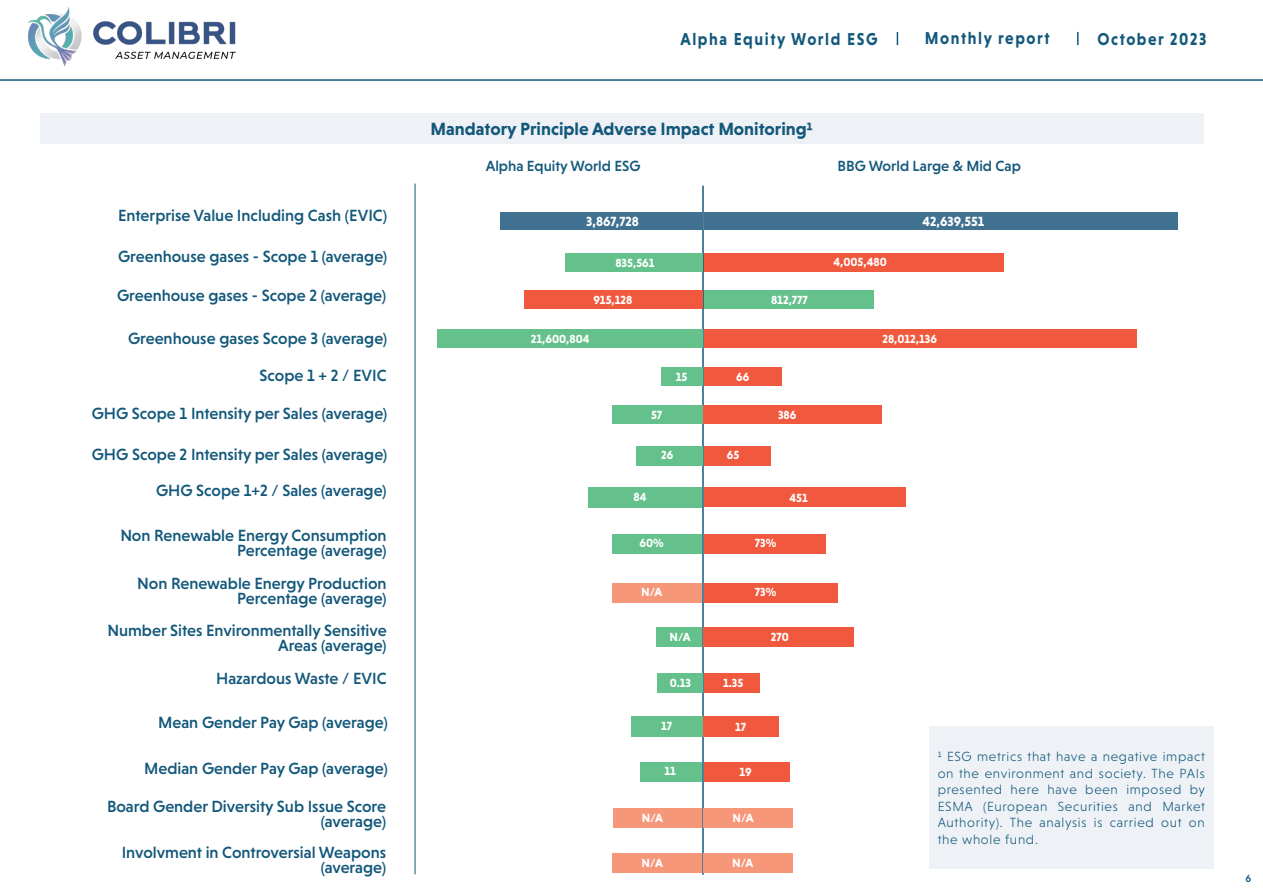
<style>
.page{position:relative;width:1263px;height:893px;background:#fff}
.page>*{position:absolute;margin:0;border:0;box-sizing:border-box;transform-origin:0 0}
.t1{font:700 18px "Niveau Grotesk";color:#13587b}
.t2{font:700 17.55px "Niveau Grotesk";letter-spacing:.1em;color:#13587b;scale:.9 1}
.t3{font:500 16.5px/15px "Niveau Grotesk";color:#13587b;text-align:right}
.t4{font:500 15px "Niveau Grotesk";color:#13587b}
.t5{font:300 13.5px/16.5px "Niveau Grotesk";letter-spacing:.05em;color:#13587b;text-align:justify}
.t6{font:700 13.5px "Niveau Grotesk";color:#fff}
.t7{font:700 12px "Niveau Grotesk";color:#fff}
.t8{font:500 10.5px "Niveau Grotesk";color:#13587b}
</style>
<div class="page">
<svg style="left:1077px;top:32px;width:1px;height:13px"></svg>
<img style="left:28px;top:6px;width:208px;height:60px">
<svg style="left:897px;top:32px;width:1px;height:13px"></svg>
<hr style="left:0;top:79px;width:1263px;height:2px;background:#13587b">
<div style="left:40px;top:113px;width:1163px;height:31px;background:#eef2f6"></div>
<hr style="left:415px;top:184px;width:1px;height:690px;background:#13587b">
<div style="left:929px;top:726px;width:284px;height:142px;background:#eef2f6"></div>
<div style="left:704px;top:254px;width:300px;height:18px;background:#f0593e"></div>
<div style="left:704px;top:291px;width:170px;height:18px;background:#65c18b"></div>
<div style="left:704px;top:367px;width:78px;height:19px;background:#f0593e"></div>
<hr style="left:702px;top:186px;width:2px;height:689px;background:#13587b">
<div style="left:500px;top:212px;width:202px;height:18px;background:#407191"></div>
<div style="left:704px;top:212px;width:473px;height:18px;background:#407191"></div>
<div style="left:565px;top:254px;width:137px;height:18px;background:#65c18b"></div>
<div style="left:524px;top:290px;width:178px;height:19px;background:#f0593e"></div>
<div style="left:661px;top:367px;width:41px;height:19px;background:#65c18b"></div>
<div style="left:704px;top:406px;width:178px;height:18px;background:#f0593e"></div>
<div style="left:612px;top:406px;width:90px;height:18px;background:#65c18b"></div>
<div style="left:437px;top:329px;width:265px;height:19px;background:#65c18b"></div>
<div style="left:704px;top:329px;width:432px;height:19px;background:#f0593e"></div>
<div style="left:704px;top:446px;width:67px;height:20px;background:#f0593e"></div>
<div style="left:636px;top:446px;width:66px;height:20px;background:#65c18b"></div>
<div style="left:704px;top:487px;width:201px;height:20px;background:#f0593e"></div>
<div style="left:588px;top:487px;width:114px;height:21px;background:#65c18b"></div>
<div style="left:704px;top:534px;width:121px;height:19px;background:#f0593e"></div>
<div style="left:612px;top:534px;width:90px;height:19px;background:#65c18b"></div>
<div style="left:704px;top:583px;width:133px;height:19px;background:#f0593e"></div>
<div style="left:612px;top:583px;width:90px;height:19px;background:#f6977a"></div>
<div style="left:704px;top:627px;width:150px;height:19px;background:#f0593e"></div>
<div style="left:657px;top:627px;width:45px;height:19px;background:#65c18b"></div>
<div style="left:704px;top:673px;width:55px;height:19px;background:#f0593e"></div>
<div style="left:657px;top:673px;width:45px;height:19px;background:#65c18b"></div>
<div style="left:704px;top:716px;width:75px;height:21px;background:#f0593e"></div>
<div style="left:631px;top:716px;width:71px;height:21px;background:#65c18b"></div>
<div style="left:704px;top:762px;width:85px;height:19px;background:#f0593e"></div>
<div style="left:640px;top:762px;width:62px;height:19px;background:#65c18b"></div>
<div style="left:613px;top:808px;width:89px;height:20px;background:#f6977a"></div>
<div style="left:704px;top:808px;width:89px;height:20px;background:#f6977a"></div>
<div style="left:613px;top:853px;width:89px;height:20px;background:#f6977a"></div>
<div style="left:704px;top:853px;width:89px;height:20px;background:#f6977a"></div>
<p class="t3" style="left:118px;top:208px;width:270px">Enterprise Value Including Cash (EVIC)</p>
<p class="t3" style="left:118px;top:249px;width:270px">Greenhouse gases - Scope 1 (average)</p>
<p class="t3" style="left:117px;top:288px;width:270px">Greenhouse gases - Scope 2 (average)</p>
<p class="t3" style="left:128px;top:331px;width:261px">Greenhouse gases Scope 3 (average)</p>
<p class="t3" style="left:260px;top:368px;width:129px">Scope 1 + 2 / EVIC</p>
<p class="t3" style="left:92px;top:405px;width:297px">GHG Scope 1 Intensity per Sales (average)</p>
<p class="t3" style="left:92px;top:446px;width:297px">GHG Scope 2 Intensity per Sales (average)</p>
<p class="t3" style="left:156px;top:483px;width:232px">GHG Scope 1+2 / Sales (average)</p>
<p class="t3" style="left:120px;top:528px;width:268px">Non Renewable Energy Consumption<br>Percentage (average)</p>
<p class="t3" style="left:137px;top:576px;width:251px">Non Renewable Energy Production<br>Percentage (average)</p>
<p class="t3" style="left:107px;top:623px;width:281px">Number Sites Environmentally Sensitive<br>Areas (average)</p>
<p class="t3" style="left:216px;top:671px;width:172px">Hazardous Waste / EVIC</p>
<p class="t3" style="left:158px;top:714px;width:231px">Mean Gender Pay Gap (average)</p>
<p class="t3" style="left:144px;top:761px;width:245px">Median Gender Pay Gap (average)</p>
<p class="t3" style="left:107px;top:799px;width:281px">Board Gender Diversity Sub Issue Score (average)</p>
<p class="t3" style="left:122px;top:844px;width:266px">Involvment in Controversial Weapons (average)</p>
<p class="t2" style="left:680px;top:29px;width:220px">Alpha Equity World ESG</p>
<p class="t2" style="left:925px;top:28px;width:140px">Monthly report</p>
<p class="t2" style="left:1097px;top:29px;width:123px">October 2023</p>
<p class="t1" style="left:431px;top:119px;width:383px">Mandatory Principle Adverse Impact Monitoring1</p>
<p class="t4" style="left:486px;top:157px;width:156px">Alpha Equity World ESG</p>
<p class="t4" style="left:838px;top:158px;width:185px">BBG World Large &amp; Mid Cap</p>
<p class="t6" style="left:586px;top:213px;width:54px">3,867,728</p>
<p class="t6" style="left:928px;top:210px;width:62px">42 639 551</p>
<p class="t6" style="left:923px;top:213px;width:63px">42,639,551</p>
<p class="t7" style="left:615px;top:256px;width:41px">835,561</p>
<p class="t7" style="left:833px;top:255px;width:55px">4,005,480</p>
<p class="t7" style="left:593px;top:293px;width:41px">915,128</p>
<p class="t7" style="left:771px;top:293px;width:38px">812,777</p>
<p class="t7" style="left:888px;top:329px;width:55px">28 012 136</p>
<p class="t7" style="left:531px;top:332px;width:60px">21,600,804</p>
<p class="t7" style="left:882px;top:332px;width:56px">28,012,136</p>
<p class="t7" style="left:676px;top:370px;width:13px">15</p>
<p class="t7" style="left:736px;top:370px;width:15px">66</p>
<p class="t7" style="left:651px;top:408px;width:13px">57</p>
<p class="t7" style="left:778px;top:408px;width:20px">386</p>
<p class="t7" style="left:661px;top:448px;width:14px">26</p>
<p class="t7" style="left:727px;top:448px;width:14px">65</p>
<p class="t7" style="left:634px;top:490px;width:15px">84</p>
<p class="t7" style="left:789px;top:491px;width:20px">451</p>
<p class="t7" style="left:639px;top:536px;width:26px">60%</p>
<p class="t7" style="left:755px;top:536px;width:23px">73%</p>
<p class="t7" style="left:641px;top:585px;width:23px">N/A</p>
<p class="t7" style="left:755px;top:585px;width:23px">73%</p>
<p class="t7" style="left:669px;top:630px;width:23px">N/A</p>
<p class="t7" style="left:771px;top:630px;width:19px">270</p>
<p class="t7" style="left:670px;top:676px;width:23px">0.13</p>
<p class="t7" style="left:723px;top:676px;width:22px">1.35</p>
<p class="t7" style="left:661px;top:719px;width:12px">17</p>
<p class="t7" style="left:735px;top:720px;width:12px">17</p>
<p class="t7" style="left:664px;top:764px;width:13px">11</p>
<p class="t7" style="left:739px;top:765px;width:14px">19</p>
<p class="t7" style="left:642px;top:811px;width:23px">N/A</p>
<p class="t7" style="left:732px;top:811px;width:23px">N/A</p>
<p class="t7" style="left:642px;top:855px;width:23px">N/A</p>
<p class="t7" style="left:732px;top:855px;width:23px">N/A</p>
<p class="t5" style="left:938px;top:748px;width:269px">1 ESG metrics that have a negative impact on the environment and society. The PAIs presented here have been imposed by ESMA (European Securities and Market Authority). The analysis is carried out on the whole fund.</p>
<p class="t8" style="left:1245px;top:872px;width:7px">6</p>
</div>
